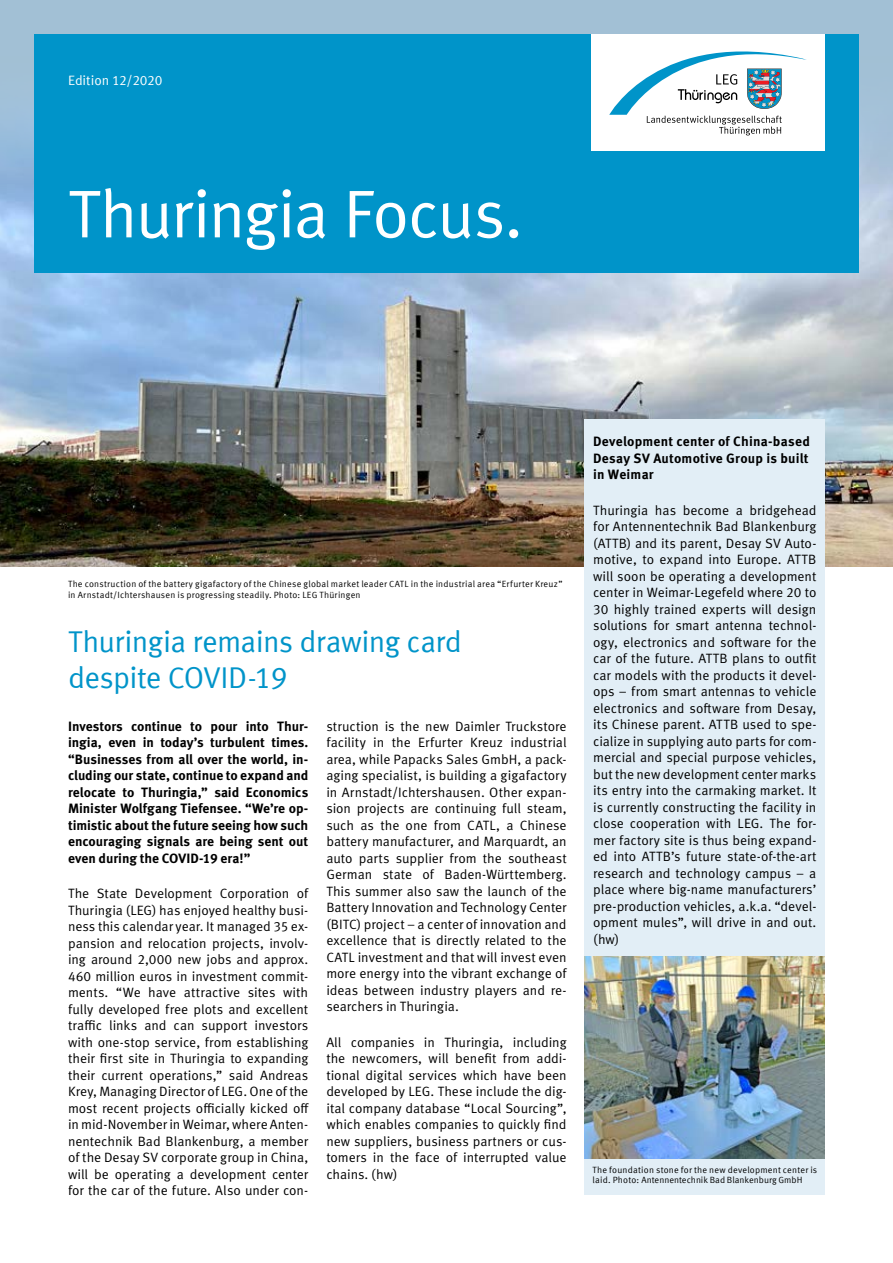
<style>
.page{position:relative;width:893px;height:1263px;background:#fff}
.page>*{position:absolute;margin:0;border:0;box-sizing:border-box;transform-origin:0 0}
.t1{font:67.5px "Meta Offc Norm";letter-spacing:-.03em;color:#fff}
.t2{font:30px/36px "Meta Offc Norm";letter-spacing:-.025em;color:#0094c9}
.t3{font:13.5px/16.5px "Meta OT Norm";letter-spacing:-.005em;color:#000;text-align:justify}
.t4{font:700 13.5px/16.5px "Meta OT";letter-spacing:.01em;color:#000;text-align:justify}
.t5{font:13.5px "Meta Offc Norm";letter-spacing:-.005em;color:#fff}
.t6{font:9px/10.8px "Meta Offc Norm";letter-spacing:.02em;color:#000}
</style>
<div class="page">
<div style="left:0;top:0;width:893px;height:220px;background:#a2c0d5"></div>
<img style="left:0;top:193px;width:893px;height:373px">
<div style="left:584px;top:420px;width:240px;height:775px;background:#e2eef6"></div>
<svg style="left:0;top:138px;width:893px;height:55px"></svg>
<div style="left:34px;top:34px;width:825px;height:238px;background:#0094c9"></div>
<div style="left:592px;top:34px;width:233px;height:117px;background:#fff"></div>
<svg style="left:609px;top:51px;width:198px;height:84px"></svg>
<img style="left:585px;top:957px;width:240px;height:202px">
<p class="t5" style="left:68px;top:72px;width:96px">Edition 12/2020</p>
<h1 class="t1" style="left:68px;top:175px;width:457px">Thuringia Focus.</h1>
<p class="t6" style="left:68px;top:579px;width:496px">The construction of the battery gigafactory of the Chinese global market leader CATL in the industrial area “Erfurter Kreuz” in Arnstadt/Ichtershausen is progressing steadily. Photo: LEG Thüringen</p>
<h2 class="t2" style="left:68px;top:624px;width:395px">Thuringia remains drawing card despite COVID-19</h2>
<p class="t4" style="left:68px;top:718px;width:242px">Investors continue to pour into Thur&shy;ingia, even in today’s turbulent times. “Businesses from all over the world, in&shy;cluding our state, continue to expand and relocate to Thuringia,” said Economics Minister Wolfgang Tiefensee. “We’re op&shy;timistic about the future seeing how such encouraging signals are being sent out even during the COVID-19 era!”</p>
<p class="t3" style="left:68px;top:885px;width:242px">The State Development Corporation of Thuringia (LEG) has enjoyed healthy busi&shy;ness this calendar year. It managed 35 ex&shy;pansion and relocation projects, involv&shy;ing around 2,000 new jobs and approx.<br>460 million euros in investment commit&shy;ments. “We have attractive sites with fully developed free plots and excellent traffic links and can support investors with one-stop service, from establishing their first site in Thuringia to expanding their current operations,” said Andreas Krey, Managing Director of LEG. One of the most recent projects officially kicked off in mid-November in Weimar, where Anten&shy;nentechnik Bad Blankenburg, a member of the Desay SV corporate group in China, will be operating a development center for the car of the future. Also under con-</p>
<p class="t3" style="left:326px;top:718px;width:242px">struction is the new Daimler Truckstore facility in the Erfurter Kreuz industrial area, while Papacks Sales GmbH, a pack&shy;aging specialist, is building a gigafactory in Arnstadt/Ichtershausen. Other expan&shy;sion projects are continuing full steam, such as the one from CATL, a Chinese battery manufacturer, and Marquardt, an auto parts supplier from the southeast German state of Baden-Württemberg.<br>This summer also saw the launch of the Battery Innovation and Technology Center (BITC) project – a center of innovation and excellence that is directly related to the CATL investment and that will invest even more energy into the vibrant exchange of ideas between industry players and re&shy;searchers in Thuringia.</p>
<p class="t3" style="left:326px;top:1034px;width:242px">All companies in Thuringia, including the newcomers, will benefit from addi&shy;tional digital services which have been developed by LEG. These include the dig&shy;ital company database “Local Sourcing”, which enables companies to quickly find new suppliers, business partners or cus&shy;tomers in the face of interrupted value chains. (hw)</p>
<p class="t4" style="left:593px;top:433px;width:218px">Development center of China-based Desay SV Automotive Group is built in Weimar</p>
<p class="t3" style="left:593px;top:502px;width:225px">Thuringia has become a bridgehead for Antennentechnik Bad Blankenburg (ATTB) and its parent, Desay SV Auto&shy;motive, to expand into Europe. ATTB will soon be operating a development center in Weimar-Legefeld where 20 to 30 highly trained experts will design solutions for smart antenna technol&shy;ogy, electronics and software for the car of the future. ATTB plans to outfit car models with the products it devel&shy;ops – from smart antennas to vehicle electronics and software from Desay, its Chinese parent. ATTB used to spe&shy;cialize in supplying auto parts for com&shy;mercial and special purpose vehicles, but the new development center marks its entry into the carmaking market. It is currently constructing the facility in close cooperation with LEG. The for&shy;mer factory site is thus being expand&shy;ed into ATTB’s future state-of-the-art research and technology campus – a place where big-name manufacturers’ pre-production vehicles, a.k.a. “devel&shy;opment mules”, will drive in and out. (hw)</p>
<p class="t6" style="left:592px;top:1164px;width:226px">The foundation stone for the new development center is laid. Photo: Antennentechnik Bad Blankenburg GmbH</p>
</div>
